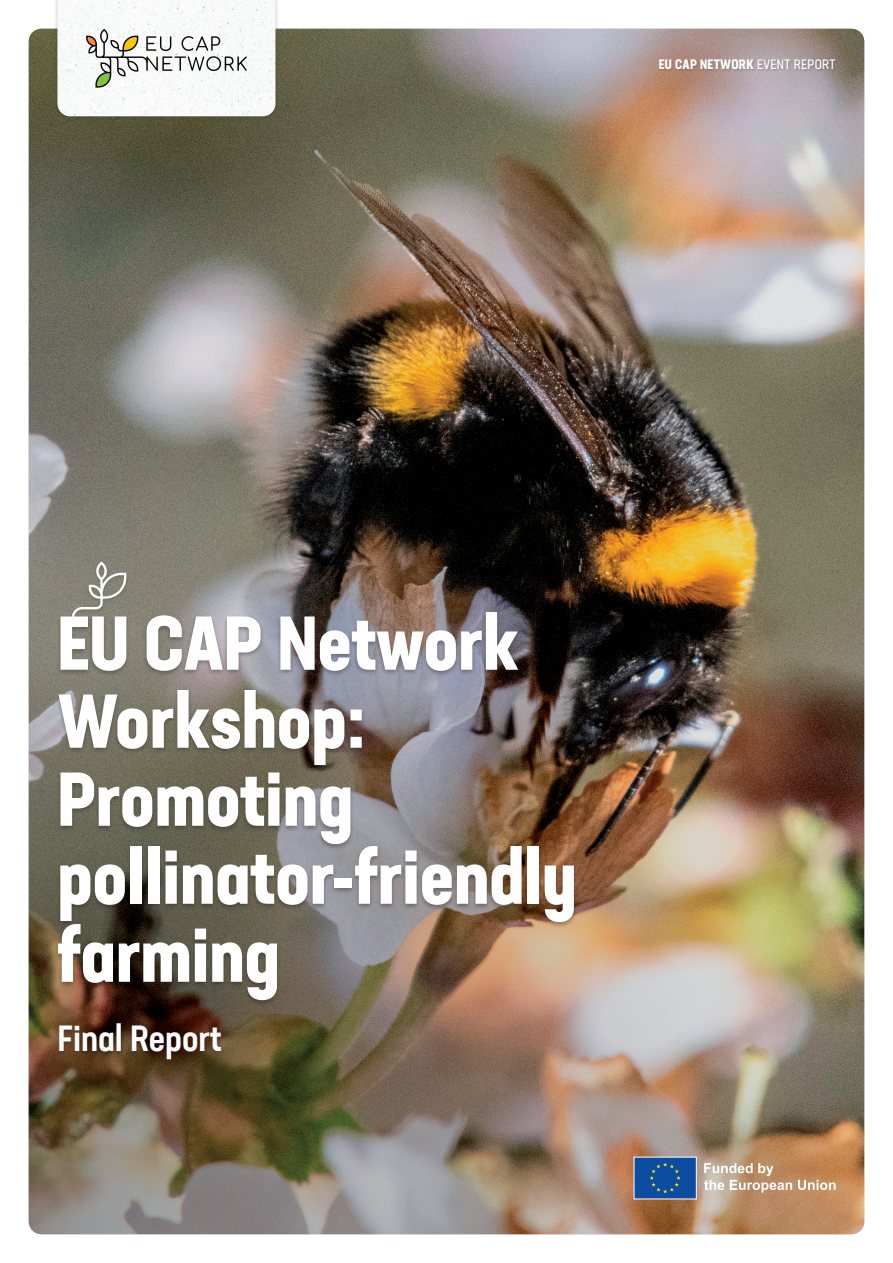
<style>
.page{position:relative;width:893px;height:1263px;background:#fff}
.page>*{position:absolute;margin:0;border:0;box-sizing:border-box;transform-origin:0 0}
.t1{font:700 condensed 75px/78px "Neusa Next Std";color:#fff}
.t2{font:500 condensed 36px "Neusa Next Std";color:#fff}
.t3{font:700 condensed 13.5px "Neusa Next Std";letter-spacing:.02em;color:#fff}
.s1{font-weight:400}
</style>
<div class="page">
<img style="left:29px;top:29px;width:835px;height:1205px;border-radius:13px">
<svg style="left:633px;top:1156px;width:64px;height:44px;background:#2a5fa1"></svg>
<svg style="left:704px;top:1163px;width:88px;height:29px;background:#cdb299"></svg>
<svg style="left:798px;top:1180px;width:37px;height:10px"></svg>
<div style="left:659px;top:59px;width:179px;height:13px;background:#231f20;opacity:.25"></div>
<div style="left:69px;top:559px;width:61px;height:64px;background:#848277"></div>
<svg style="left:72px;top:561px;width:54px;height:49px"></svg>
<div style="left:54px;top:610px;width:524px;height:455px;background:#231f20;opacity:.4"></div>
<div style="left:53px;top:0;width:227px;height:121px;background:#231f20;opacity:.3"></div>
<img style="left:57px;top:0;width:218px;height:116px">
<svg style="left:86px;top:29px;width:161px;height:59px"></svg>
<p class="t3" style="left:659px;top:56px;width:178px">EU CAP NETWORK <span class="s1">EVENT REPORT</span></p>
<p class="t1" style="left:57px;top:603px;width:521px">EU CAP Network<br>Workshop:<br>Promoting pollinator-friendly farming</p>
<p class="t2" style="left:57px;top:1015px;width:165px">Final Report</p>
</div>
